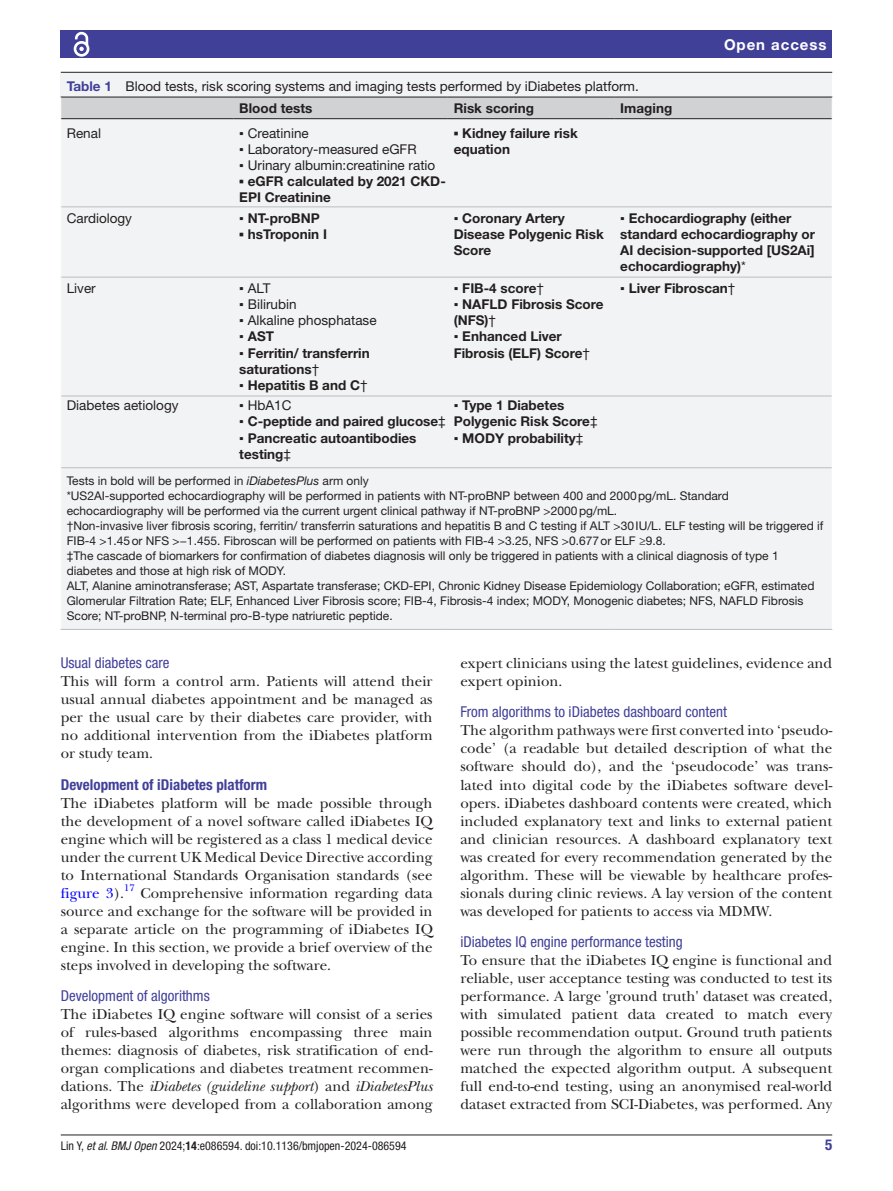
<style>
.page{position:relative;width:893px;height:1191px;background:#fff}
.page>*{position:absolute;margin:0;border:0;box-sizing:border-box;transform-origin:0 0}
.t1{font:15px/18px "New Baskerville";color:#231f20;text-align:justify}
.t2{font:condensed 15px "Helvetica Neue LT Std";color:#414099}
.t3{font:700 condensed 15px "Helvetica Neue LT Std";color:#414099}
.t4{font:700 15px "Helvetica Neue LT Std";letter-spacing:.065em;color:#fff}
.t5{font:700 13.5px/16.2px "Helvetica Neue LT Std";color:#231f20}
.t6{font:13.5px/22px "Helvetica Neue LT Std";color:#231f20}
.t7{font:12px/15px "Helvetica Neue LT Std";color:#231f20}
.t8{font:condensed 12px "Helvetica Neue LT Std";color:#231f20}
.t9{font:9.9px "New Baskerville";color:#00f}
.s1{font-weight:700;color:#414099}
.s2{font-weight:700}
.s3{font-family:"Times New Roman"}
.s4{font-family:"Times New Roman";font-weight:400}
.s5{font-weight:400}
.s6{font-style:italic}
.s7{color:#00f}
</style>
<div class="page">
<hr style="left:61px;top:1134px;width:771px;height:1px;background:#231f20">
<div style="left:61px;top:31px;width:771px;height:27px;background:#414099"></div>
<svg style="left:73px;top:31px;width:17px;height:26px"></svg>
<div style="left:61px;top:73px;width:771px;height:556px;background:#f2f3f4"></div>
<hr style="left:61px;top:72px;width:771px;height:1px;background:#231f20">
<hr style="left:61px;top:207px;width:172px;height:1px;background:#bcbdc0">
<hr style="left:233px;top:207px;width:215px;height:1px;background:#bcbdc0">
<hr style="left:448px;top:207px;width:166px;height:1px;background:#bcbdc0">
<hr style="left:614px;top:207px;width:218px;height:1px;background:#bcbdc0">
<hr style="left:61px;top:277px;width:172px;height:1px;background:#bcbdc0">
<hr style="left:233px;top:277px;width:215px;height:1px;background:#bcbdc0">
<hr style="left:448px;top:277px;width:166px;height:1px;background:#bcbdc0">
<hr style="left:614px;top:277px;width:218px;height:1px;background:#bcbdc0">
<hr style="left:61px;top:396px;width:172px;height:1px;background:#bcbdc0">
<hr style="left:233px;top:396px;width:215px;height:1px;background:#bcbdc0">
<hr style="left:233px;top:467px;width:215px;height:1px;background:#bcbdc0">
<hr style="left:448px;top:396px;width:166px;height:1px;background:#bcbdc0">
<hr style="left:448px;top:467px;width:166px;height:1px;background:#bcbdc0">
<hr style="left:614px;top:396px;width:218px;height:1px;background:#bcbdc0">
<hr style="left:614px;top:467px;width:218px;height:1px;background:#bcbdc0">
<hr style="left:61px;top:467px;width:172px;height:1px;background:#bcbdc0">
<hr style="left:61px;top:629px;width:172px;height:1px;background:#bcbdc0">
<hr style="left:233px;top:629px;width:215px;height:1px;background:#bcbdc0">
<hr style="left:448px;top:629px;width:166px;height:1px;background:#bcbdc0">
<hr style="left:614px;top:629px;width:218px;height:1px;background:#bcbdc0">
<svg style="left:60px;top:97px;width:773px;height:22px;background:#c6c7c9"></svg>
<p class="t6" style="left:239px;top:75px;width:401px;text-indent:-172px"><span class="s1">Table 1</span> Blood tests, risk scoring systems and imaging tests performed by iDiabetes platform.<br><span class="s2">Blood tests</span></p>
<p class="t5" style="left:454px;top:99px;width:82px">Risk scoring</p>
<p class="t5" style="left:620px;top:99px;width:53px">Imaging</p>
<p class="t6" style="left:67px;top:121px;width:36px">Renal</p>
<p class="t6" style="left:239px;top:121px;width:71px"><span class="s3">▪</span> Creatinine</p>
<p class="t6" style="left:239px;top:138px;width:179px"><span class="s3">▪</span> Laboratory-measured eGFR</p>
<p class="t6" style="left:239px;top:154px;width:198px"><span class="s3">▪</span> Urinary albumin:creatinine ratio</p>
<p class="t5" style="left:239px;top:173px;width:208px"><span class="s3">▪</span> eGFR calculated by 2021 CKD-<br>EPI Creatinine</p>
<p class="t5" style="left:454px;top:124px;width:125px"><span class="s3">▪</span> Kidney failure risk equation</p>
<p class="t4" style="left:724px;top:35px;width:104px">Open access</p>
<p class="t6" style="left:67px;top:206px;width:67px">Cardiology</p>
<p class="t5" style="left:239px;top:209px;width:82px"><span class="s4">▪</span> NT-proBNP</p>
<p class="t5" style="left:239px;top:225px;width:89px"><span class="s3">▪</span> hsTroponin I</p>
<p class="t6" style="left:67px;top:277px;width:30px">Liver</p>
<p class="t6" style="left:239px;top:277px;width:33px"><span class="s3">▪</span> ALT</p>
<p class="t6" style="left:239px;top:293px;width:59px"><span class="s3">▪</span> Bilirubin</p>
<p class="t6" style="left:239px;top:309px;width:139px"><span class="s3">▪</span> Alkaline phosphatase</p>
<p class="t5" style="left:239px;top:328px;width:36px"><span class="s4">▪</span> AST</p>
<p class="t5" style="left:239px;top:344px;width:132px"><span class="s4">▪</span> Ferritin/ transferrin saturations<span class="s5">†</span></p>
<p class="t5" style="left:239px;top:377px;width:130px"><span class="s4">▪</span> Hepatitis B and C<span class="s5">†</span></p>
<p class="t5" style="left:454px;top:209px;width:151px"><span class="s4">▪</span> Coronary Artery<br>Disease Polygenic Risk<br>Score</p>
<p class="t5" style="left:620px;top:209px;width:196px"><span class="s4">▪</span> Echocardiography (either standard echocardiography or<br>AI decision-supported [US2Ai] echocardiography)<span class="s5">*</span></p>
<p class="t5" style="left:454px;top:279px;width:92px"><span class="s4">▪</span> FIB-4 score<span class="s5">†</span></p>
<p class="t5" style="left:454px;top:296px;width:151px"><span class="s4">▪</span> NAFLD Fibrosis Score (NFS)<span class="s5">†</span></p>
<p class="t5" style="left:454px;top:328px;width:138px"><span class="s4">▪</span> Enhanced Liver<br>Fibrosis (ELF) Score<span class="s5">†</span></p>
<p class="t5" style="left:620px;top:279px;width:117px"><span class="s4">▪</span> Liver Fibroscan<span class="s5">†</span></p>
<p class="t6" style="left:67px;top:394px;width:113px">Diabetes aetiology</p>
<p class="t6" style="left:239px;top:394px;width:54px"><span class="s3">▪</span> HbA1C</p>
<p class="t5" style="left:239px;top:413px;width:208px"><span class="s4">▪</span> C-peptide and paired glucose<span class="s5">‡</span></p>
<p class="t5" style="left:239px;top:429px;width:179px"><span class="s4">▪</span> Pancreatic autoantibodies testing<span class="s5">‡</span></p>
<p class="t5" style="left:454px;top:397px;width:145px"><span class="s4">▪</span> Type 1 Diabetes<br>Polygenic Risk Score<span class="s5">‡</span></p>
<p class="t5" style="left:454px;top:429px;width:131px"><span class="s4">▪</span> MODY probability<span class="s5">‡</span></p>
<p class="t7" style="left:67px;top:473px;width:758px">Tests in bold will be performed in <span class="s6">iDiabetesPlus</span> arm only<br>*US2AI-supported echocardiography will be performed in patients with NT-proBNP between 400 and 2000pg/mL. Standard echocardiography will be performed via the current urgent clinical pathway if NT-proBNP &gt;2000pg/mL.<br>†Non-invasive liver fibrosis scoring, ferritin/ transferrin saturations and hepatitis B and C testing if ALT &gt;30IU/L. ELF testing will be triggered if FIB-4 &gt;1.45or NFS &gt;−1.455. Fibroscan will be performed on patients with FIB-4 &gt;3.25, NFS &gt;0.677or ELF ≥9.8.<br>‡The cascade of biomarkers for confirmation of diabetes diagnosis will only be triggered in patients with a clinical diagnosis of type 1 diabetes and those at high risk of MODY.<br>ALT, Alanine aminotransferase; AST, Aspartate transferase; CKD-EPI, Chronic Kidney Disease Epidemiology Collaboration; eGFR, estimated Glomerular Filtration Rate; ELF, Enhanced Liver Fibrosis score; FIB-4, Fibrosis-4 index; MODY, Monogenic diabetes; NFS, NAFLD Fibrosis Score; NT-proBNP, N-terminal pro-B-type natriuretic peptide.</p>
<p class="t2" style="left:61px;top:654px;width:110px">Usual diabetes care</p>
<p class="t1" style="left:61px;top:672px;width:373px">This will form a control arm. Patients will attend their usual annual diabetes appointment and be managed as per the usual care by their diabetes care provider, with no additional intervention from the iDiabetes platform or study team.</p>
<p class="t3" style="left:61px;top:775px;width:208px">Development of iDiabetes platform</p>
<p class="t1" style="left:61px;top:794px;width:373px">The iDiabetes platform will be made possible through the development of a novel software called iDiabetes IQ engine which will be registered as a class 1 medical device under the current UK Medical Device Directive according to International Standards Organisation standards (see <span class="s7">figure 3</span>).</p>
<p class="t9" style="left:124px;top:882px;width:12px">17</p>
<p class="t1" style="left:61px;top:884px;width:373px;text-indent:80px">Comprehensive information regarding data source and exchange for the software will be provided in a separate article on the programming of iDiabetes IQ engine. In this section, we provide a brief overview of the steps involved in developing the software.</p>
<p class="t2" style="left:61px;top:987px;width:151px">Development of algorithms</p>
<p class="t1" style="left:61px;top:1005px;width:373px">The iDiabetes IQ engine software will consist of a series of rules-based algorithms encompassing three main themes: diagnosis of diabetes, risk stratification of end&shy;organ complications and diabetes treatment recommen&shy;dations. The <span class="s6">iDiabetes (guideline support</span>) and <span class="s6">iDiabetesPlus </span>algorithms were developed from a collaboration among</p>
<p class="t1" style="left:460px;top:654px;width:373px">expert clinicians using the latest guidelines, evidence and expert opinion.</p>
<p class="t2" style="left:460px;top:703px;width:268px">From algorithms to iDiabetes dashboard content</p>
<p class="t1" style="left:460px;top:721px;width:373px">The algorithm pathways were first converted into ‘pseudo&shy;code’ (a readable but detailed description of what the software should do), and the ‘pseudocode’ was trans&shy;lated into digital code by the iDiabetes software devel&shy;opers. iDiabetes dashboard contents were created, which included explanatory text and links to external patient and clinician resources. A dashboard explanatory text was created for every recommendation generated by the algorithm. These will be viewable by healthcare profes&shy;sionals during clinic reviews. A lay version of the content was developed for patients to access via MDMW.</p>
<p class="t2" style="left:460px;top:933px;width:224px">iDiabetes IQ engine performance testing</p>
<p class="t1" style="left:460px;top:951px;width:373px">To ensure that the iDiabetes IQ engine is functional and reliable, user acceptance testing was conducted to test its performance. A large 'ground truth' dataset was created, with simulated patient data created to match every possible recommendation output. Ground truth patients were run through the algorithm to ensure all outputs matched the expected algorithm output. A subsequent full end-to-end testing, using an anonymised real-world dataset extracted from SCI-Diabetes, was performed. Any</p>
<p class="t8" style="left:61px;top:1138px;width:347px">Lin Y, <span class="s6">et al</span>. <span class="s6">BMJ Open</span> 2024;<span class="s2">14</span>:e086594. doi:10.1136/bmjopen-2024-086594</p>
<p class="t3" style="left:825px;top:1135px;width:9px">5</p>
</div>
